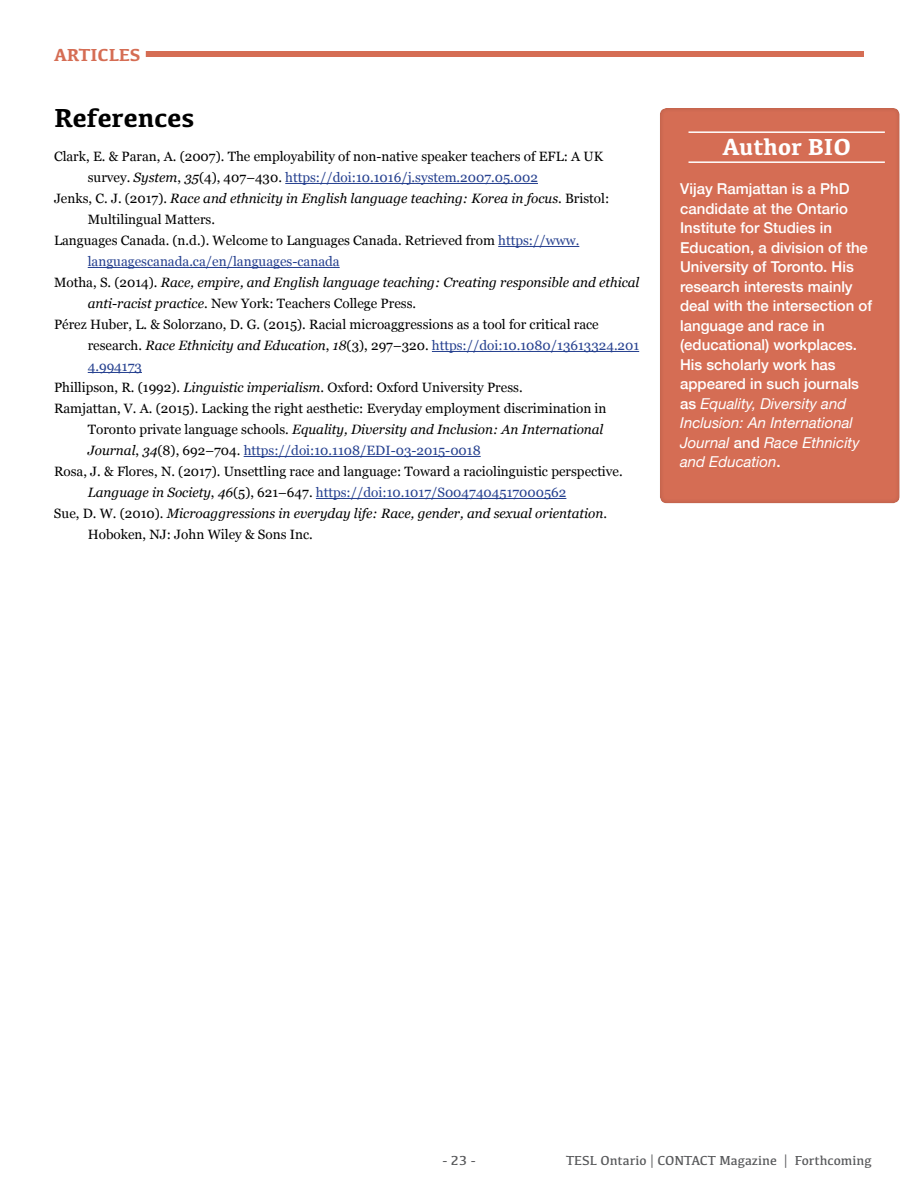
<style>
.page{position:relative;width:918px;height:1188px;background:#fff}
.page>*{position:absolute;margin:0;border:0;box-sizing:border-box;transform-origin:0 0}
.t1{font:700 27px "Kefa";color:#000}
.t2{font:700 24px "Kefa";color:#fff}
.t3{font:700 18px "Kefa";color:#d56d54}
.t4{font:500 15px/19.5px "Helvetica Neue";color:#fff}
.t5{font:13.5px "Georgia";color:#000}
.t6{font:13.5px "Georgia";color:#25408f}
.t7{font:italic 13.5px "Georgia";color:#000}
.t8{font:13.5px "Kefa";color:#58595b}
.s1{color:#000}
.s2{font-style:italic;color:#000}
.s3{font-style:normal}
.s4{color:#25408f}
.s5{font-style:italic}
.s6{font-weight:400;font-style:italic}
</style>
<div class="page">
<div style="left:146px;top:51px;width:718px;height:6px;background:#d56d54"></div>
<hr style="left:285px;top:183px;width:253px;height:1px;background:#25408f">
<hr style="left:498px;top:246px;width:81px;height:1px;background:#25408f">
<hr style="left:88px;top:267px;width:252px;height:1px;background:#25408f">
<hr style="left:432px;top:351px;width:207px;height:1px;background:#25408f">
<hr style="left:88px;top:372px;width:54px;height:1px;background:#25408f">
<hr style="left:244px;top:456px;width:237px;height:1px;background:#25408f">
<hr style="left:316px;top:498px;width:250px;height:1px;background:#25408f">
<div style="left:648px;top:98px;width:263px;height:406px;background:#000;opacity:.22"></div>
<h3 class="t3" style="left:54px;top:43px;width:88px">ARTICLES</h3>
<h1 class="t1" style="left:54px;top:100px;width:142px">References</h1>
<p class="t5" style="left:54px;top:149px;width:551px">Clark, E. &amp; Paran, A. (2007). The employability of non-native speaker teachers of EFL: A UK</p>
<p class="t6" style="left:88px;top:170px;width:452px"><span class="s1">survey.</span> <span class="s2">System</span><span class="s1">,</span> <span class="s2">35</span><span class="s1">(4), 407–430.</span> https://doi:10.1016/j.system.2007.05.002</p>
<p class="t7" style="left:54px;top:191px;width:557px"><span class="s3">Jenks, C. J. (2017).</span> Race and ethnicity in English language teaching: Korea in focus<span class="s3">. Bristol:</span></p>
<p class="t5" style="left:88px;top:212px;width:129px">Multilingual Matters.</p>
<p class="t5" style="left:54px;top:233px;width:527px">Languages Canada. (n.d.). Welcome to Languages Canada. Retrieved from <span class="s4">https://www.</span></p>
<p class="t6" style="left:88px;top:254px;width:253px">languagescanada.ca/en/languages-canada</p>
<p class="t7" style="left:54px;top:275px;width:587px"><span class="s3">Motha, S. (2014).</span> Race, empire, and English language teaching: Creating responsible and ethical</p>
<p class="t5" style="left:88px;top:296px;width:330px"><span class="s5">anti-racist practice</span>. New York: Teachers College Press.</p>
<p class="t5" style="left:54px;top:317px;width:546px">Pérez Huber, L. &amp; Solorzano, D. G. (2015). Racial microaggressions as a tool for critical race</p>
<p class="t6" style="left:88px;top:338px;width:553px"><span class="s1">research.</span> <span class="s2">Race Ethnicity and Education</span><span class="s1">,</span> <span class="s2">18</span><span class="s1">(3), 297–320.</span> https://doi:10.1080/13613324.201</p>
<p class="t6" style="left:88px;top:359px;width:56px">4.994173</p>
<p class="t5" style="left:54px;top:380px;width:470px">Phillipson, R. (1992). <span class="s5">Linguistic imperialism</span>. Oxford: Oxford University Press.</p>
<p class="t5" style="left:54px;top:401px;width:554px">Ramjattan, V. A. (2015). Lacking the right aesthetic: Everyday employment discrimination in</p>
<p class="t7" style="left:88px;top:422px;width:517px"><span class="s3">Toronto private language schools.</span> Equality, Diversity and Inclusion: An International</p>
<p class="t6" style="left:88px;top:443px;width:395px"><span class="s2">Journal</span><span class="s1">,</span> <span class="s2">34</span><span class="s1">(8), 692–704.</span> https://doi:10.1108/EDI-03-2015-0018</p>
<p class="t5" style="left:54px;top:464px;width:570px">Rosa, J. &amp; Flores, N. (2017). Unsettling race and language: Toward a raciolinguistic perspective.</p>
<p class="t6" style="left:88px;top:485px;width:480px"><span class="s2">Language in Society</span><span class="s1">,</span> <span class="s2">46</span><span class="s1">(5), 621–647.</span> https://doi:10.1017/S0047404517000562</p>
<p class="t7" style="left:54px;top:506px;width:555px"><span class="s3">Sue, D. W. (2010).</span> Microaggressions in everyday life: Race, gender, and sexual orientation<span class="s3">.</span></p>
<p class="t5" style="left:88px;top:527px;width:227px">Hoboken, NJ: John Wiley &amp; Sons Inc.</p>
<h2 class="t2" style="left:722px;top:131px;width:130px">Author BIO</h2>
<p class="t4" style="left:680px;top:178px;width:194px">Vijay Ramjattan is a PhD candidate at the Ontario<br>Institute for Studies in<br>Education, a division of the<br>University of Toronto. His research interests mainly deal with the intersection of language and race in (educational) workplaces.<br>His scholarly work has appeared in such journals as <span class="s6">Equality, Diversity and<br>Inclusion: An International<br>Journal</span> and <span class="s6">Race Ethnicity and Education</span>.</p>
<p class="t8" style="left:443px;top:1152px;width:35px">- 23 -</p>
<p class="t8" style="left:566px;top:1153px;width:307px">TESL Ontario | CONTACT Magazine | Forthcoming</p>
</div>
